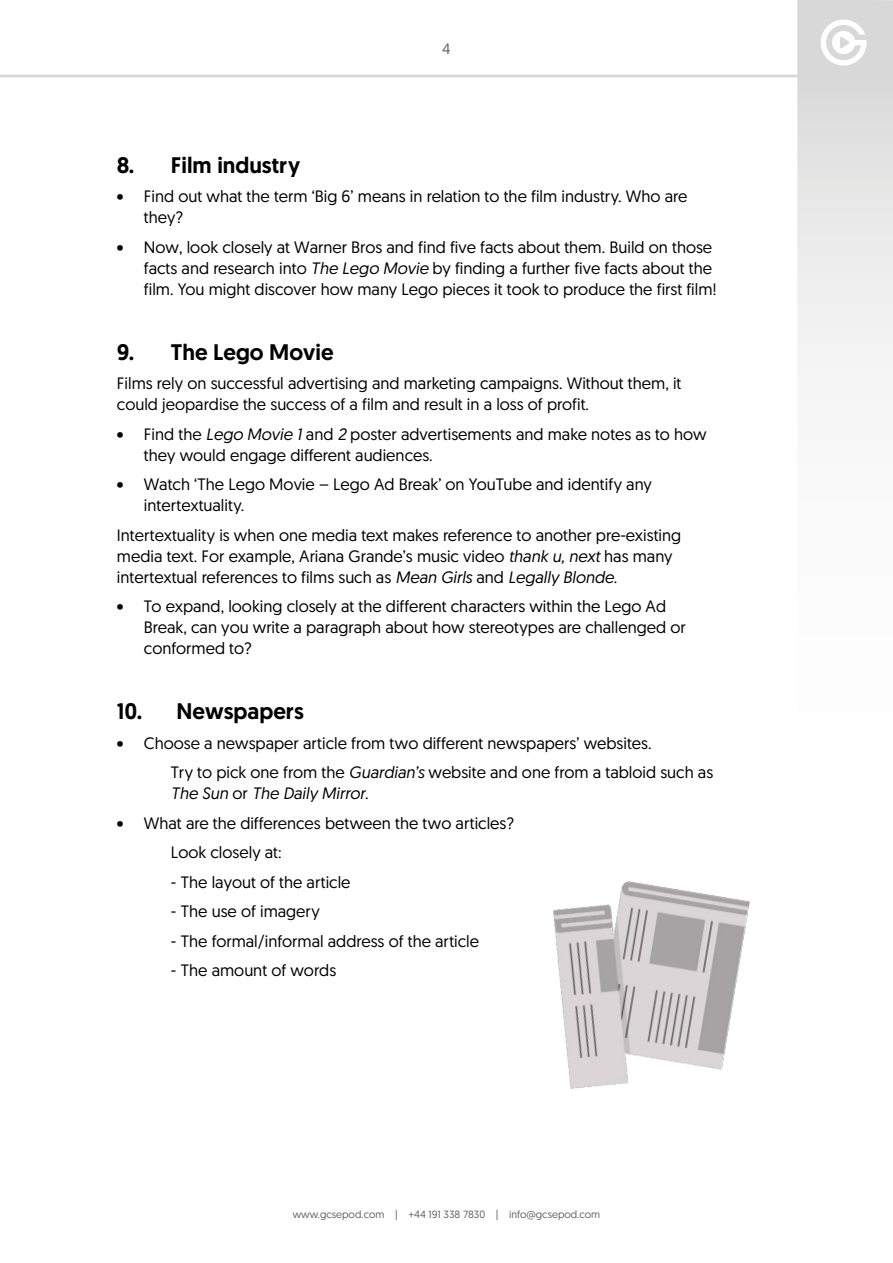
<style>
.page{position:relative;width:893px;height:1263px;background:#fff}
.page>*{position:absolute;margin:0;border:0;box-sizing:border-box;transform-origin:0 0}
.t1{font:500 22.5px "Geomanist";color:#000}
.t2{font:16.5px/21px "Geomanist";color:#000}
.t3{font:italic 16.5px "Geomanist";color:#000}
.t4{font:15px "Geomanist";color:#646167}
.t5{font:10.5px "Geomanist";color:#646167}
.s1{font-style:italic}
.s2{font-style:normal}
</style>
<div class="page">
<svg style="left:0;top:0;width:893px;height:373px"></svg>
<svg style="left:821px;top:20px;width:46px;height:45px"></svg>
<img style="left:553px;top:881px;width:197px;height:208px">
<p class="t4" style="left:442px;top:39px;width:10px">4</p>
<h1 class="t1" style="left:117px;top:150px;width:185px">8. Film industry</h1>
<p class="t2" style="left:144px;top:185px;width:545px;text-indent:-27px">• Find out what the term ‘Big 6’ means in relation to the film industry. Who are they?</p>
<p class="t2" style="left:144px;top:236px;width:574px;text-indent:-27px">• Now, look closely at Warner Bros and find five facts about them. Build on those facts and research into <span class="s1">The Lego Movie</span> by finding a further five facts about the film. You might discover how many Lego pieces it took to produce the first film!</p>
<h1 class="t1" style="left:117px;top:337px;width:218px">9. The Lego Movie</h1>
<p class="t2" style="left:117px;top:372px;width:566px">Films rely on successful advertising and marketing campaigns. Without them, it could jeopardise the success of a film and result in a loss of profit.</p>
<p class="t2" style="left:144px;top:423px;width:564px;text-indent:-27px">• Find the <span class="s1">Lego Movie 1</span> and <span class="s1">2</span> poster advertisements and make notes as to how they would engage different audiences.</p>
<p class="t2" style="left:144px;top:473px;width:509px;text-indent:-27px">• Watch ‘The Lego Movie – Lego Ad Break’ on YouTube and identify any intertextuality.</p>
<p class="t2" style="left:117px;top:524px;width:566px">Intertextuality is when one media text makes reference to another pre-existing media text. For example, Ariana Grande’s music video <span class="s1">thank u, next</span> has many intertextual references to films such as <span class="s1">Mean Girls</span> and <span class="s1">Legally Blonde</span>.</p>
<p class="t2" style="left:144px;top:595px;width:543px;text-indent:-27px">• To expand, looking closely at the different characters within the Lego Ad<br>Break, can you write a paragraph about how stereotypes are challenged or conformed to?</p>
<h1 class="t1" style="left:117px;top:696px;width:188px">10. Newspapers</h1>
<p class="t2" style="left:171px;top:727px;width:544px;line-height:29.5px;text-indent:-54px">• Choose a newspaper article from two different newspapers’ websites.<br>Try to pick one from the <span class="s1">Guardian’s</span> website and one from a tabloid such as</p>
<p class="t3" style="left:171px;top:783px;width:199px">The Sun <span class="s2">or</span> The Daily Mirror<span class="s2">.</span></p>
<p class="t2" style="left:171px;top:807px;width:345px;line-height:29.5px;text-indent:-54px">• What are the differences between the two articles?<br>Look closely at:</p>
<p class="t2" style="left:171px;top:871px;width:181px">- The layout of the article</p>
<p class="t2" style="left:171px;top:900px;width:150px">- The use of imagery</p>
<p class="t2" style="left:171px;top:930px;width:310px">- The formal/informal address of the article</p>
<p class="t2" style="left:171px;top:959px;width:167px">- The amount of words</p>
<p class="t5" style="left:293px;top:1207px;width:309px">www.gcsepod.com | +44 191 338 7830 | info@gcsepod.com</p>
</div>
